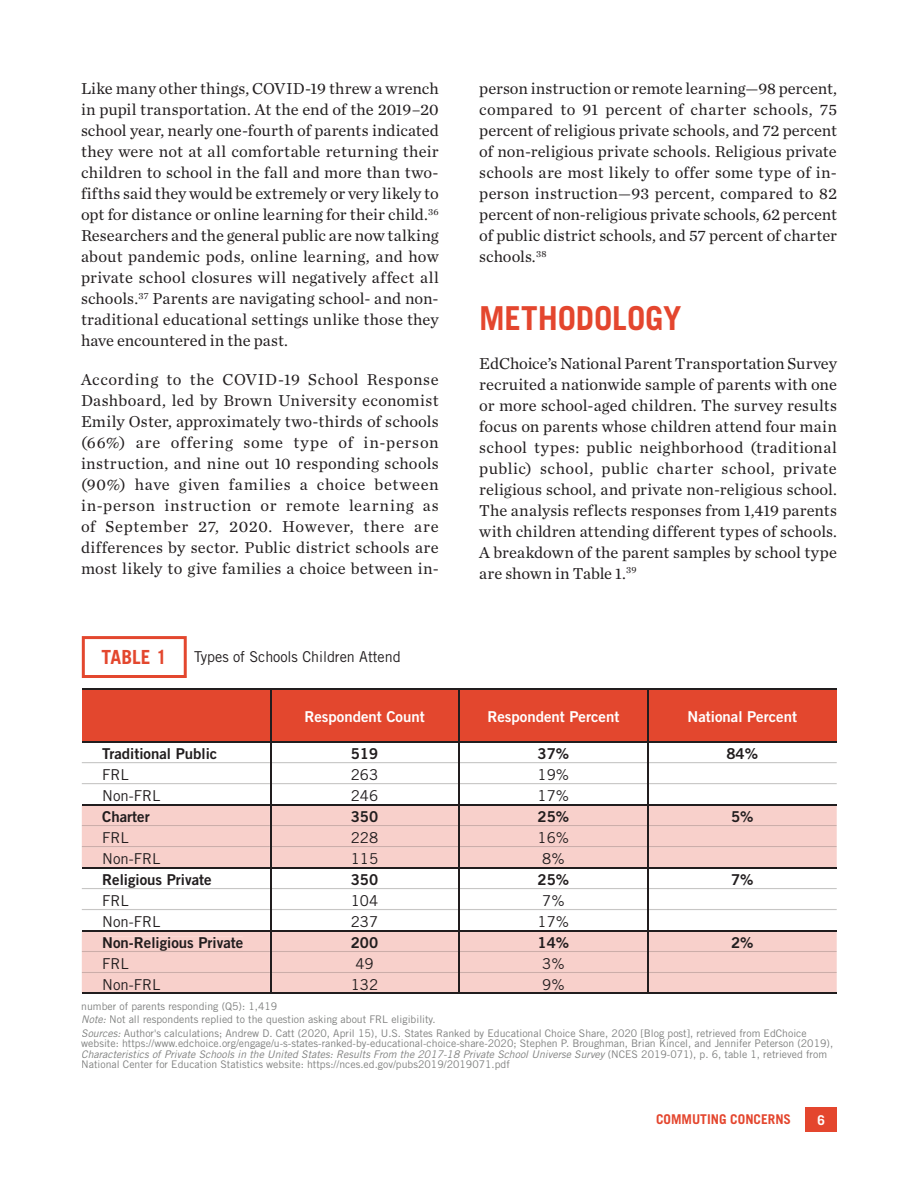
<style>
.page{position:relative;width:918px;height:1188px;background:#fff}
.page>*{position:absolute;margin:0;border:0;box-sizing:border-box;transform-origin:0 0}
.Primary_Heading{font:700 33px "Trade Gothic LT Std";letter-spacing:-.005em;color:#e4462e}
.t1{font:700 19.5px "Trade Gothic LT Std";color:#e3472e}
.Body_Copy{font:16.5px/21px "Chronicle Text G1";letter-spacing:.005em;color:#231f20;text-align:justify}
.t2{font:15px/21px "Trade Gothic LT Std Bd 2";color:#211d1e}
.t3{font:15px/21px "Trade Gothic LT Std";color:#211d1e;text-align:center}
.t4{font:15px "Trade Gothic LT Std Bd 2";color:#fff}
.t5{font:15px "Trade Gothic LT Std";color:#211d1e;scale:.96 1}
.t6{font:700 13.5px "Trade Gothic LT Std";color:#e4462e}
.t7{font:700 13.5px "Trade Gothic LT Std";color:#fff}
.t8{font:10.5px/13.5px "Trade Gothic LT Std";color:#7f807f}
.s1{font-family:"Trade Gothic LT Std"}
.s2{font-family:"Trade Gothic LT Std Bd 2"}
.s3{font-style:italic}
</style>
<div class="page">
<div style="left:806px;top:1107px;width:31px;height:25px;background:#e4462e"></div>
<div style="left:82px;top:805px;width:755px;height:62px;background:#f8d0cb"></div>
<div style="left:82px;top:931px;width:755px;height:62px;background:#f8d0cb"></div>
<div style="left:103px;top:937px;width:140px;height:14px;background:#f8d0cb"></div>
<div style="left:82px;top:689px;width:755px;height:53px;background:#e3472e"></div>
<hr style="left:270px;top:689px;width:1px;height:304px;background:#211d1e">
<hr style="left:459px;top:689px;width:1px;height:304px;background:#211d1e">
<hr style="left:648px;top:689px;width:1px;height:304px;background:#211d1e">
<hr style="left:82px;top:689px;width:755px;height:1px;background:#211d1e">
<hr style="left:82px;top:741px;width:755px;height:1px;background:#211d1e">
<svg style="left:82px;top:636px;width:105px;height:42px"></svg>
<hr style="left:82px;top:993px;width:755px;height:1px;background:#211d1e">
<hr style="left:649px;top:972px;width:188px;height:1px;background:#ccada9">
<hr style="left:460px;top:972px;width:188px;height:1px;background:#ccada9">
<hr style="left:271px;top:972px;width:188px;height:1px;background:#ccada9">
<hr style="left:82px;top:972px;width:188px;height:1px;background:#ccada9">
<hr style="left:649px;top:951px;width:188px;height:1px;background:#ccada9">
<hr style="left:460px;top:951px;width:188px;height:1px;background:#ccada9">
<hr style="left:271px;top:951px;width:188px;height:1px;background:#ccada9">
<hr style="left:82px;top:951px;width:188px;height:1px;background:#ccada9">
<hr style="left:649px;top:909px;width:188px;height:1px;background:#c7c6c5">
<hr style="left:460px;top:909px;width:188px;height:1px;background:#c7c6c5">
<hr style="left:271px;top:909px;width:188px;height:1px;background:#c7c6c5">
<hr style="left:82px;top:909px;width:188px;height:1px;background:#c7c6c5">
<hr style="left:649px;top:888px;width:188px;height:1px;background:#c7c6c5">
<hr style="left:460px;top:888px;width:188px;height:1px;background:#c7c6c5">
<hr style="left:271px;top:888px;width:188px;height:1px;background:#c7c6c5">
<hr style="left:82px;top:888px;width:188px;height:1px;background:#c7c6c5">
<hr style="left:649px;top:783px;width:188px;height:1px;background:#c7c6c5">
<hr style="left:460px;top:783px;width:188px;height:1px;background:#c7c6c5">
<hr style="left:271px;top:783px;width:188px;height:1px;background:#c7c6c5">
<hr style="left:82px;top:783px;width:188px;height:1px;background:#c7c6c5">
<hr style="left:649px;top:762px;width:188px;height:1px;background:#c7c6c5">
<hr style="left:460px;top:762px;width:188px;height:1px;background:#c7c6c5">
<hr style="left:271px;top:762px;width:188px;height:1px;background:#c7c6c5">
<hr style="left:82px;top:762px;width:188px;height:1px;background:#c7c6c5">
<hr style="left:649px;top:846px;width:188px;height:1px;background:#ccada9">
<hr style="left:460px;top:846px;width:188px;height:1px;background:#ccada9">
<hr style="left:271px;top:846px;width:188px;height:1px;background:#ccada9">
<hr style="left:82px;top:846px;width:188px;height:1px;background:#ccada9">
<hr style="left:649px;top:825px;width:188px;height:1px;background:#ccada9">
<hr style="left:460px;top:825px;width:188px;height:1px;background:#ccada9">
<hr style="left:271px;top:825px;width:188px;height:1px;background:#ccada9">
<hr style="left:82px;top:825px;width:188px;height:1px;background:#ccada9">
<hr style="left:82px;top:930px;width:755px;height:1px;background:#211d1e">
<hr style="left:82px;top:867px;width:755px;height:1px;background:#211d1e">
<hr style="left:82px;top:804px;width:755px;height:1px;background:#211d1e">
<p class="Body_Copy" style="left:81px;top:77px;width:359px">Like many other things, COVID-19 threw a wrench in pupil transportation. At the end of the 2019–20 school year, nearly one-fourth of parents indicated they were not at all comfortable returning their children to school in the fall and more than two&shy;fifths said they would be extremely or very likely to opt for distance or online learning for their child.<sup>36<br></sup>Researchers and the general public are now talking about pandemic pods, online learning, and how private school closures will negatively affect all schools.<sup>37</sup> Parents are navigating school- and non&shy;traditional educational settings unlike those they have encountered in the past.</p>
<p class="Body_Copy" style="left:81px;top:368px;width:359px">According to the COVID-19 School Response Dashboard, led by Brown University economist Emily Oster, approximately two-thirds of schools (66%) are offering some type of in-person instruction, and nine out 10 responding schools (90%) have given families a choice between in-person instruction or remote learning as of September 27, 2020. However, there are differences by sector. Public district schools are most likely to give families a choice between in-</p>
<p class="t1" style="left:102px;top:645px;width:67px">TABLE 1</p>
<p class="t5" style="left:194px;top:648px;width:217px">Types of Schools Children Attend</p>
<p class="Body_Copy" style="left:479px;top:77px;width:359px">person instruction or remote learning—98 percent, compared to 91 percent of charter schools, 75 percent of religious private schools, and 72 percent of non-religious private schools. Religious private schools are most likely to offer some type of in&shy;person instruction—93 percent, compared to 82 percent of non-religious private schools, 62 percent of public district schools, and 57 percent of charter schools.<sup>38</sup></p>
<p class="Primary_Heading" style="left:479px;top:298px;width:204px">METHODOLOGY</p>
<p class="Body_Copy" style="left:479px;top:352px;width:359px">EdChoice’s National Parent Transportation Survey recruited a nationwide sample of parents with one or more school-aged children. The survey results focus on parents whose children attend four main school types: public neighborhood (traditional public) school, public charter school, private religious school, and private non-religious school.<br>The analysis reflects responses from 1,419 parents with children attending different types of schools.<br>A breakdown of the parent samples by school type are shown in Table 1.<sup>39</sup></p>
<p class="t4" style="left:304px;top:707px;width:122px">Respondent Count</p>
<p class="t4" style="left:487px;top:707px;width:133px">Respondent Percent</p>
<p class="t4" style="left:688px;top:707px;width:111px">National Percent</p>
<p class="t2" style="left:102px;top:743px;width:143px">Traditional Public<br><span class="s1">FRL<br>Non-FRL<br></span>Charter<br><span class="s1">FRL<br>Non-FRL<br></span>Religious Private<br><span class="s1">FRL<br>Non-FRL<br></span>Non-Religious Private<br><span class="s1">FRL<br>Non-FRL</span></p>
<p class="t3" style="left:351px;top:743px;width:29px"><span class="s2">519<br></span>263<br>246<br><span class="s2">350<br></span>228<br>115<br><span class="s2">350<br></span>104<br>237<br><span class="s2">200<br></span>49<br>132</p>
<p class="t3" style="left:538px;top:743px;width:33px"><span class="s2">37%<br></span>19%<br>17%<br><span class="s2">25%<br></span>16%<br>8%<br><span class="s2">25%<br></span>7%<br>17%<br><span class="s2">14%<br></span>3%<br>9%</p>
<p class="t2" style="left:726px;top:743px;width:33px">84%</p>
<p class="t2" style="left:731px;top:806px;width:24px">5%</p>
<p class="t2" style="left:731px;top:869px;width:24px">7%</p>
<p class="t2" style="left:731px;top:932px;width:24px">2%</p>
<p class="t8" style="left:81px;top:999px;width:727px">number of parents responding (Q5): 1,419<br><span class="s3">Note:</span> Not all respondents replied to the question asking about FRL eligibility.<br><span class="s3">Sources:</span> Author's calculations; Andrew D. Catt (2020, April 15), U.S. States Ranked by Educational Choice Share, 2020 [Blog post], retrieved from EdChoice</p>
<p class="t8" style="left:81px;top:1038px;width:753px;line-height:10.5px">website: https://www.edchoice.org/engage/u-s-states-ranked-by-educational-choice-share-2020; Stephen P. Broughman, Brian Kincel, and Jennifer Peterson (2019),<br><span class="s3">Characteristics of Private Schools in the United States: Results From the 2017-18 Private School Universe Survey</span> (NCES 2019-071), p. 6, table 1, retrieved from<br>National Center for Education Statistics website: https://nces.ed.gov/pubs2019/2019071.pdf</p>
<p class="t6" style="left:656px;top:1111px;width:137px">COMMUTING CONCERNS</p>
<p class="t7" style="left:818px;top:1111px;width:9px">6</p>
</div>
